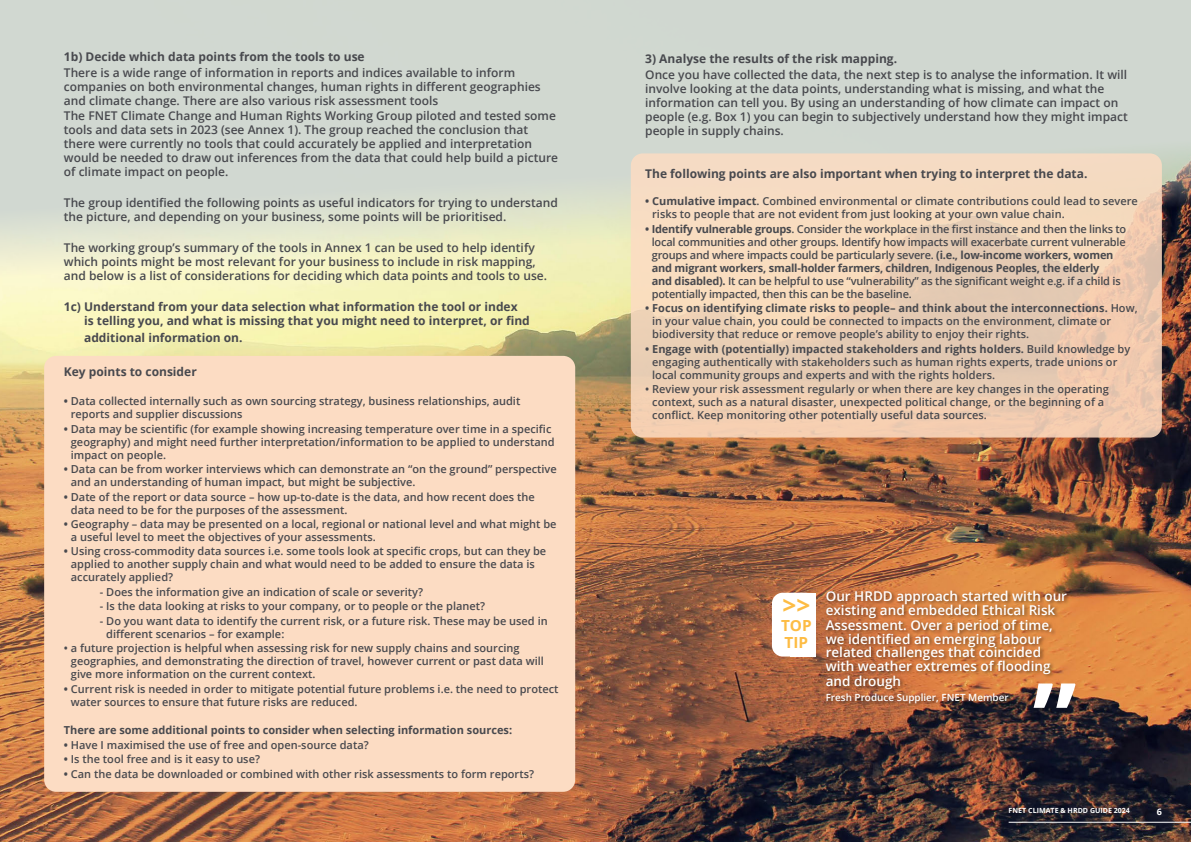
<style>
.page{position:relative;width:1191px;height:842px;background:#fff}
.page>*{position:absolute;margin:0;border:0;box-sizing:border-box;transform-origin:0 0}
.t1{font:700 99.5px "Open Sans";color:#fff}
.t2{font:700 24.3px "Open Sans";color:#fdbc44}
.t3{font:700 15.3px/17px "Open Sans";color:#fdbc44}
.t4{font:600 13.5px/13.5px "Open Sans";color:#fff}
.t5{font:600 12px/14px "Open Sans";color:#48494e}
.t6{font:700 12px/14px "Open Sans";color:#48494e}
.t7{font:600 11px/13px "Open Sans";color:#48494e}
.t8{font:600 11px/13px "Open Sans";letter-spacing:-.02em;color:#48494e}
.t9{font:700 11px "Open Sans";color:#48494e}
.t10{font:600 9.9px "Open Sans";color:#fff}
.t11{font:700 9px "Open Sans";color:#fff}
.t12{font:700 7.1px "Open Sans";color:#fff}
.s1{font-weight:700}
</style>
<div class="page">
<img style="left:0;top:0;width:1191px;height:842px">
<svg style="left:631px;top:153px;width:530px;height:284px;background:#efd2b7"></svg>
<div style="left:44px;top:356px;width:531px;height:436px;background:#fcdcc3;border-radius:12px"></div>
<div style="left:824px;top:589px;width:247px;height:119px;background:#000;opacity:.46"></div>
<div style="left:772px;top:593px;width:43px;height:63px;background:#fff;border-radius:11px"></div>
<div style="left:790px;top:593px;width:25px;height:63px;background:#fff"></div>
<hr style="left:1008px;top:822px;width:183px;height:1px;background:#fff">
<p class="t6" style="left:64px;top:50px;width:302px">1b) Decide which data points from the tools to use</p>
<p class="t5" style="left:64px;top:65px;width:478px">There is a wide range of information in reports and indices available to inform companies on both environmental changes, human rights in different geographies and climate change. There are also various risk assessment tools</p>
<p class="t5" style="left:64px;top:108px;width:496px">The FNET Climate Change and Human Rights Working Group piloted and tested some tools and data sets in 2023 (see Annex 1). The group reached the conclusion that there were currently no tools that could accurately be applied and interpretation would be needed to draw out inferences from the data that could help build a picture of climate impact on people.</p>
<p class="t5" style="left:64px;top:195px;width:495px">The group identified the following points as useful indicators for trying to understand the picture, and depending on your business, some points will be prioritised.</p>
<p class="t5" style="left:64px;top:240px;width:485px">The working group’s summary of the tools in Annex 1 can be used to help identify which points might be most relevant for your business to include in risk mapping, and below is a list of considerations for deciding which data points and tools to use.</p>
<p class="t6" style="left:84px;top:299px;width:447px;text-indent:-20px">1c) Understand from your data selection what information the tool or index is telling you, and what is missing that you might need to interpret, or find</p>
<p class="t6" style="left:84px;top:330px;width:160px">additional information on.</p>
<p class="t6" style="left:64px;top:365px;width:134px">Key points to consider</p>
<p class="t7" style="left:71px;top:394px;width:451px;text-indent:-7px"><span class="s1">•</span> Data collected internally such as own sourcing strategy, business relationships, audit reports and supplier discussions</p>
<p class="t7" style="left:71px;top:422px;width:485px;text-indent:-7px"><span class="s1">•</span> Data may be scientific (for example showing increasing temperature over time in a specific geography) and might need further interpretation/information to be applied to understand impact on people.</p>
<p class="t7" style="left:71px;top:462px;width:487px;text-indent:-7px"><span class="s1">•</span> Data can be from worker interviews which can demonstrate an “on the ground” perspective and an understanding of human impact, but might be subjective.</p>
<p class="t7" style="left:71px;top:490px;width:465px;text-indent:-7px"><span class="s1">•</span> Date of the report or data source – how up-to-date is the data, and how recent does the data need to be for the purposes of the assessment.</p>
<p class="t7" style="left:71px;top:517px;width:487px;text-indent:-7px"><span class="s1">•</span> Geography – data may be presented on a local, regional or national level and what might be a useful level to meet the objectives of your assessments.</p>
<p class="t7" style="left:71px;top:545px;width:477px;text-indent:-7px"><span class="s1">•</span> Using cross-commodity data sources i.e. some tools look at specific crops, but can they be applied to another supply chain and what would need to be added to ensure the data is accurately applied?</p>
<p class="t7" style="left:100px;top:585px;width:325px">- Does the information give an indication of scale or severity?</p>
<p class="t7" style="left:100px;top:599px;width:387px">- Is the data looking at risks to your company, or to people or the planet?</p>
<p class="t7" style="left:106px;top:614px;width:443px;text-indent:-6px">- Do you want data to identify the current risk, or a future risk. These may be used in different scenarios – for example:</p>
<p class="t7" style="left:71px;top:641px;width:474px;text-indent:-7px">• a future projection is helpful when assessing risk for new supply chains and sourcing geographies, and demonstrating the direction of travel, however current or past data will give more information on the current context.</p>
<p class="t7" style="left:71px;top:682px;width:489px;text-indent:-7px"><span class="s1">•</span> Current risk is needed in order to mitigate potential future problems i.e. the need to protect water sources to ensure that future risks are reduced.</p>
<p class="t9" style="left:64px;top:722px;width:450px">There are some additional points to consider when selecting information sources:</p>
<p class="t7" style="left:64px;top:738px;width:306px"><span class="s1">•</span> Have I maximised the use of free and open-source data?</p>
<p class="t7" style="left:64px;top:752px;width:198px"><span class="s1">•</span> Is the tool free and is it easy to use?</p>
<p class="t7" style="left:64px;top:767px;width:471px"><span class="s1">•</span> Can the data be downloaded or combined with other risk assessments to form reports?</p>
<p class="t6" style="left:645px;top:52px;width:253px">3) Analyse the results of the risk mapping.</p>
<p class="t5" style="left:645px;top:67px;width:484px">Once you have collected the data, the next step is to analyse the information. It will involve looking at the data points, understanding what is missing, and what the information can tell you. By using an understanding of how climate can impact on people (e.g. Box 1) you can begin to subjectively understand how they might impact people in supply chains.</p>
<p class="t6" style="left:645px;top:166px;width:444px">The following points are also important when trying to interpret the data.</p>
<p class="t7" style="left:652px;top:195px;width:487px;text-indent:-7px"><span class="s1">• Cumulative impact</span>. Combined environmental or climate contributions could lead to severe risks to people that are not evident from just looking at your own value chain.</p>
<p class="t8" style="left:652px;top:222px;width:476px;text-indent:-7px"><span class="s1">• Identify vulnerable groups</span>. Consider the workplace in the first instance and then the links to local communities and other groups. Identify how impacts will exacerbate current vulnerable groups and where impacts could be particularly severe. <span class="s1">(i.e., low-income workers, women and migrant workers, small-holder farmers, children, Indigenous Peoples, the elderly<br>and disabled).</span> It can be helpful to use “vulnerability” as the significant weight e.g. if a child is potentially impacted, then this can be the baseline.</p>
<p class="t7" style="left:652px;top:302px;width:487px;text-indent:-7px"><span class="s1">• Focus on identifying climate risks to people– and think about the interconnections.</span> How, in your value chain, you could be connected to impacts on the environment, climate or biodiversity that reduce or remove people’s ability to enjoy their rights.</p>
<p class="t7" style="left:652px;top:342px;width:479px;text-indent:-7px"><span class="s1">• Engage with (potentially) impacted stakeholders and rights holders.</span> Build knowledge by engaging authentically with stakeholders such as human rights experts, trade unions or local community groups and experts and with the rights holders.</p>
<p class="t7" style="left:652px;top:382px;width:458px;text-indent:-7px">• Review your risk assessment regularly or when there are key changes in the operating context, such as a natural disaster, unexpected political change, or the beginning of a conflict. Keep monitoring other potentially useful data sources.</p>
<h2 class="t2" style="left:782px;top:588px;width:29px">&gt;&gt;</h2>
<h3 class="t3" style="left:781px;top:616px;width:32px">TOP<br>TIP</h3>
<p class="t4" style="left:825px;top:589px;width:243px">Our HRDD approach started with our existing and embedded Ethical Risk</p>
<p class="t4" style="left:825px;top:618px;width:229px">Assessment. Over a period of time, we identified an emerging labour related challenges that coincided with weather extremes of flooding</p>
<p class="t4" style="left:825px;top:674px;width:77px">and drough</p>
<p class="t10" style="left:825px;top:691px;width:184px">Fresh Produce Supplier, FNET Member</p>
<h1 class="t1" style="left:1076px;top:743px;width:46px;rotate:-180deg">“</h1>
<p class="t12" style="left:1008px;top:806px;width:123px">FNET CLIMATE &amp; HRDD GUIDE 2024</p>
<p class="t11" style="left:1156px;top:805px;width:7px">6</p>
</div>
